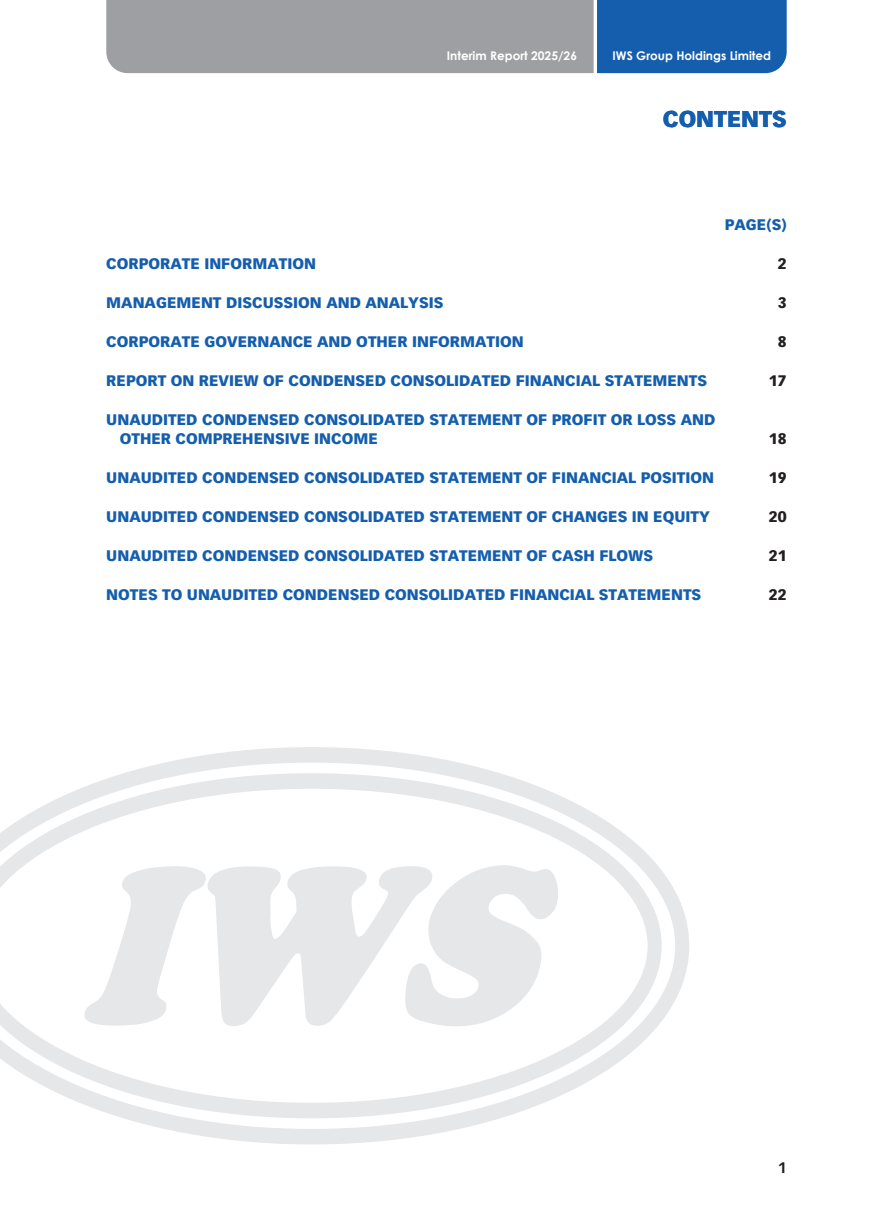
<style>
.page{position:relative;width:893px;height:1212px;background:#fff}
.page>*{position:absolute;margin:0;border:0;box-sizing:border-box;transform-origin:0 0}
.t1{font:900 22.5px "Vectora LT Std";color:#145ead}
.t2{font:900 15px/19.5px "Vectora LT Std";color:#145ead}
.t3{font:900 15px "Vectora LT Std";color:#231f20}
.t4{font:700 15px "Vectora LT Std";color:#231f20}
.t5{font:700 12px "Century Gothic";color:#fff}
</style>
<div class="page">
<svg style="left:106px;top:0;width:681px;height:73px;background:#788da5"></svg>
<svg style="left:165px;top:747px;width:524px;height:397px"></svg>
<svg style="left:124px;top:763px;width:551px;height:366px"></svg>
<svg style="left:80px;top:773px;width:582px;height:345px"></svg>
<svg style="left:0;top:789px;width:648px;height:314px"></svg>
<svg style="left:84px;top:865px;width:474px;height:161px"></svg>
<p class="t5" style="left:447px;top:46px;width:132px">Interim Report 2025/26</p>
<p class="t5" style="left:612px;top:46px;width:160px">IWS Group Holdings Limited</p>
<h1 class="t1" style="left:663px;top:105px;width:125px">CONTENTS</h1>
<p class="t2" style="left:725px;top:214px;width:63px">PAGE(S)</p>
<p class="t2" style="left:106px;top:253px;width:211px">CORPORATE INFORMATION</p>
<p class="t3" style="left:778px;top:254px;width:10px">2</p>
<p class="t2" style="left:106px;top:292px;width:339px">MANAGEMENT DISCUSSION AND ANALYSIS</p>
<p class="t3" style="left:778px;top:293px;width:10px">3</p>
<p class="t2" style="left:106px;top:331px;width:419px">CORPORATE GOVERNANCE AND OTHER INFORMATION</p>
<p class="t3" style="left:778px;top:332px;width:10px">8</p>
<p class="t2" style="left:106px;top:370px;width:602px">REPORT ON REVIEW OF CONDENSED CONSOLIDATED FINANCIAL STATEMENTS</p>
<p class="t3" style="left:769px;top:371px;width:19px">17</p>
<p class="t2" style="left:120px;top:409px;width:597px;text-indent:-13px">UNAUDITED CONDENSED CONSOLIDATED STATEMENT OF PROFIT OR LOSS AND<br>OTHER COMPREHENSIVE INCOME</p>
<p class="t3" style="left:769px;top:429px;width:19px">18</p>
<p class="t2" style="left:106px;top:468px;width:609px">UNAUDITED CONDENSED CONSOLIDATED STATEMENT OF FINANCIAL POSITION</p>
<p class="t3" style="left:769px;top:468px;width:19px">19</p>
<p class="t2" style="left:106px;top:507px;width:605px">UNAUDITED CONDENSED CONSOLIDATED STATEMENT OF CHANGES IN EQUITY</p>
<p class="t3" style="left:769px;top:507px;width:19px">20</p>
<p class="t2" style="left:106px;top:546px;width:548px">UNAUDITED CONDENSED CONSOLIDATED STATEMENT OF CASH FLOWS</p>
<p class="t3" style="left:769px;top:546px;width:19px">21</p>
<p class="t2" style="left:106px;top:585px;width:596px">NOTES TO UNAUDITED CONDENSED CONSOLIDATED FINANCIAL STATEMENTS</p>
<p class="t3" style="left:769px;top:585px;width:19px">22</p>
<p class="t4" style="left:778px;top:1158px;width:10px">1</p>
</div>
